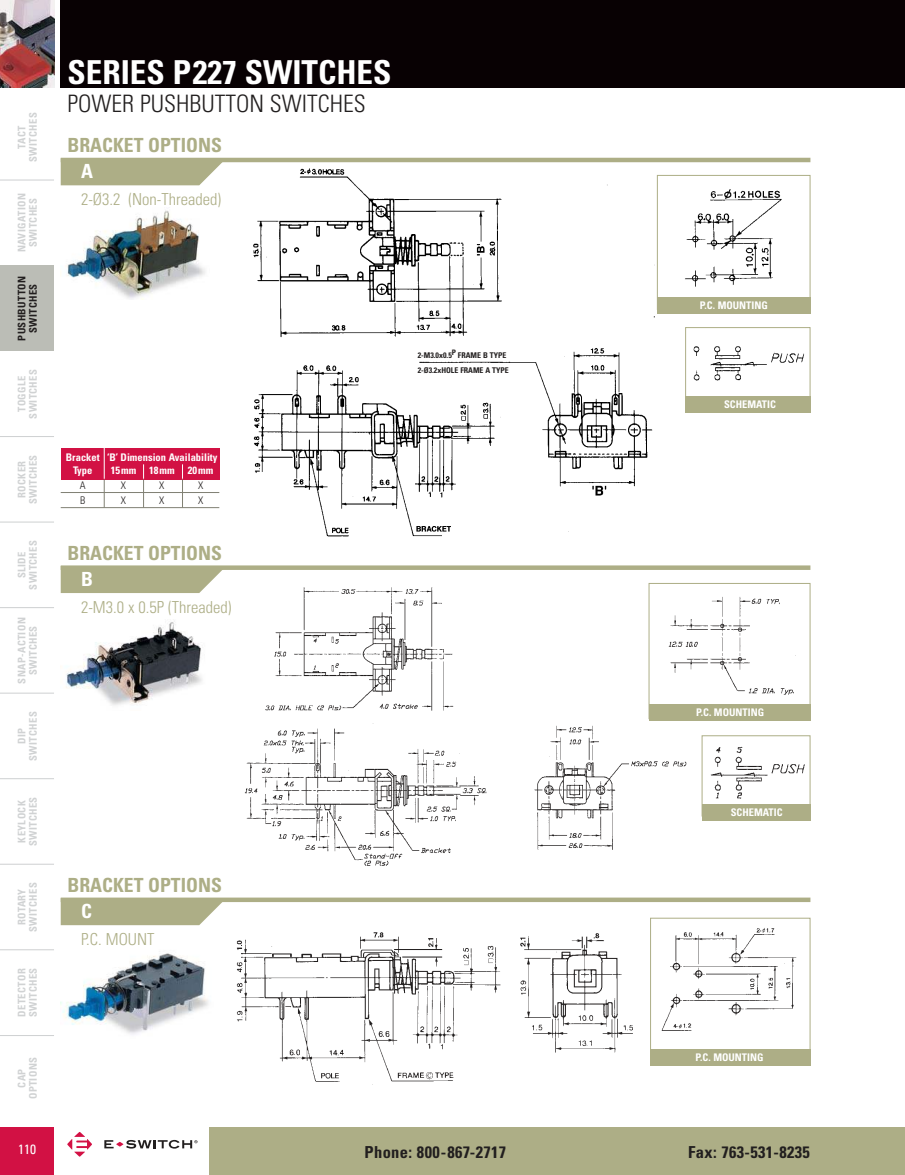
<style>
.page{position:relative;width:905px;height:1175px;background:#fff}
.page>*{position:absolute;margin:0;border:0;box-sizing:border-box;transform-origin:0 0}
.t1{font:700 condensed 33px "Univers";color:#fff}
.t2{font:300 condensed 24px "Univers";color:#221f1f}
.t3{font:700 condensed 19.5px "Univers";color:#adae86}
.t4{font:700 condensed 19.5px "Univers";color:#fff}
.t5{font:300 condensed 16.5px "Univers";color:#adae86}
.t6{font:700 condensed 16.5px "Univers";letter-spacing:.02em;color:#221f1f}
.t7{font:condensed 13.5px "Univers";color:#fff}
.t8{font:700 condensed 10.5px/11.2px "Univers";letter-spacing:.035em;color:#d0d2d3;text-align:center}
.t9{font:700 condensed 10.5px/13.5px "Univers";color:#fff}
.t10{font:700 condensed 10.5px/11.2px "Univers";letter-spacing:.035em;color:#221f1f;text-align:center}
.t11{font:300 condensed 10.5px "Univers";color:#221f1f}
.t12{font:700 condensed 7.8px/15px "Univers";color:#221f1f}
</style>
<div class="page">
<div style="left:0;top:265px;width:54px;height:86px;background:#bbbdb6"></div>
<div style="left:0;top:1127px;width:54px;height:47px;background:#d21144"></div>
<div style="left:209px;top:1127px;width:695px;height:47px;background:#adae86"></div>
<div style="left:61px;top:0;width:843px;height:88px;background:#080103"></div>
<img style="left:0;top:0;width:54px;height:88px">
<svg style="left:67px;top:1132px;width:25px;height:24px"></svg>
<svg style="left:104px;top:1139px;width:93px;height:9px"></svg>
<hr style="left:0;top:179px;width:54px;height:1px;background:#d0d2d3">
<hr style="left:0;top:436px;width:54px;height:1px;background:#d0d2d3">
<hr style="left:0;top:521px;width:54px;height:1px;background:#d0d2d3">
<hr style="left:0;top:607px;width:54px;height:1px;background:#d0d2d3">
<hr style="left:0;top:692px;width:54px;height:1px;background:#d0d2d3">
<hr style="left:0;top:778px;width:54px;height:1px;background:#d0d2d3">
<hr style="left:0;top:863px;width:54px;height:1px;background:#d0d2d3">
<hr style="left:0;top:949px;width:54px;height:1px;background:#d0d2d3">
<hr style="left:0;top:1035px;width:54px;height:1px;background:#d0d2d3">
<img style="left:520px;top:933px;width:113px;height:120px">
<img style="left:236px;top:932px;width:265px;height:153px">
<img style="left:66px;top:210px;width:139px;height:89px">
<svg style="left:61px;top:162px;width:165px;height:23px;background:#b4b590"></svg>
<hr style="left:61px;top:158px;width:749px;height:4px;background:#adae86">
<img style="left:66px;top:621px;width:136px;height:84px">
<svg style="left:61px;top:570px;width:161px;height:23px;background:#b2b38e"></svg>
<div style="left:61px;top:565px;width:749px;height:5px;background:#adae86"></div>
<img style="left:61px;top:953px;width:147px;height:82px">
<svg style="left:61px;top:902px;width:162px;height:23px;background:#b3b48f"></svg>
<div style="left:61px;top:897px;width:749px;height:5px;background:#adae86"></div>
<img style="left:685px;top:189px;width:97px;height:98px">
<div style="left:657px;top:175px;width:153px;height:135px;border:1px solid #adae86"></div>
<div style="left:657px;top:297px;width:153px;height:17px;background:#adae86"></div>
<img style="left:693px;top:346px;width:111px;height:35px">
<div style="left:685px;top:327px;width:125px;height:81px;border:1px solid #adae86"></div>
<div style="left:685px;top:396px;width:125px;height:16px;background:#adae86"></div>
<img style="left:668px;top:597px;width:128px;height:98px">
<div style="left:648px;top:583px;width:162px;height:136px;border:1px solid #adae86"></div>
<div style="left:648px;top:704px;width:162px;height:16px;background:#adae86"></div>
<img style="left:710px;top:746px;width:95px;height:53px">
<div style="left:701px;top:735px;width:109px;height:81px;border:1px solid #adae86"></div>
<div style="left:701px;top:804px;width:109px;height:16px;background:#adae86"></div>
<img style="left:661px;top:928px;width:136px;height:103px">
<div style="left:650px;top:917px;width:160px;height:144px;border:1px solid #adae86"></div>
<div style="left:650px;top:1049px;width:160px;height:16px;background:#adae86"></div>
<img style="left:265px;top:587px;width:189px;height:124px">
<img style="left:534px;top:720px;width:156px;height:130px">
<img style="left:253px;top:168px;width:401px;height:369px">
<img style="left:244px;top:723px;width:243px;height:143px">
<div style="left:61px;top:448px;width:158px;height:31px;background:#d21144"></div>
<hr style="left:61px;top:492px;width:158px;height:1px;background:#808073">
<hr style="left:61px;top:507px;width:158px;height:1px;background:#808073">
<svg style="left:104px;top:479px;width:1px;height:28px"></svg>
<hr style="left:104px;top:448px;width:1px;height:31px;background:#fff">
<svg style="left:143px;top:464px;width:1px;height:43px"></svg>
<svg style="left:182px;top:464px;width:1px;height:43px"></svg>
<p class="t8" style="left:17px;top:162px;width:51px;rotate:-90deg">TACT<br>SWITCHES</p>
<p class="t8" style="left:17px;top:252px;width:60px;rotate:-90deg">NAVIGATION<br>SWITCHES</p>
<p class="t10" style="left:17px;top:341px;width:66px;rotate:-90deg">PUSHBUTTON<br>SWITCHES</p>
<p class="t8" style="left:17px;top:418px;width:51px;rotate:-90deg">TOGGLE<br>SWITCHES</p>
<p class="t8" style="left:17px;top:504px;width:51px;rotate:-90deg">ROCKER<br>SWITCHES</p>
<p class="t8" style="left:17px;top:589px;width:51px;rotate:-90deg">SLIDE<br>SWITCHES</p>
<p class="t8" style="left:17px;top:683px;width:68px;rotate:-90deg">SNAP-ACTION<br>SWITCHES</p>
<p class="t8" style="left:17px;top:760px;width:51px;rotate:-90deg">DIP<br>SWITCHES</p>
<p class="t8" style="left:17px;top:846px;width:51px;rotate:-90deg">KEYLOCK<br>SWITCHES</p>
<p class="t8" style="left:17px;top:931px;width:51px;rotate:-90deg">ROTARY<br>SWITCHES</p>
<p class="t8" style="left:17px;top:1017px;width:51px;text-align:left;rotate:-90deg">DETECTOR<br>SWITCHES</p>
<p class="t8" style="left:17px;top:1099px;width:43px;rotate:-90deg">CAP<br>OPTIONS</p>
<p class="t7" style="left:18px;top:1143px;width:19px">110</p>
<h1 class="t1" style="left:68px;top:59px;width:325px">SERIES P227 SWITCHES</h1>
<h2 class="t2" style="left:67px;top:94px;width:300px">POWER PUSHBUTTON SWITCHES</h2>
<h3 class="t3" style="left:68px;top:137px;width:156px">BRACKET OPTIONS</h3>
<h3 class="t4" style="left:81px;top:164px;width:13px">A</h3>
<h3 class="t5" style="left:81px;top:192px;width:141px">2-Ø3.2 (Non-Threaded)</h3>
<p class="t9" style="left:73px;top:451px;width:146px;text-indent:-7px">Bracket ‘B’ Dimension Availability<br>Type</p>
<p class="t9" style="left:111px;top:464px;width:65px">15mm 18mm</p>
<p class="t9" style="left:188px;top:464px;width:27px">20mm</p>
<p class="t11" style="left:80px;top:481px;width:7px">A</p>
<p class="t11" style="left:121px;top:481px;width:7px">X</p>
<p class="t11" style="left:159px;top:481px;width:7px">X</p>
<p class="t11" style="left:198px;top:481px;width:7px">X</p>
<p class="t11" style="left:80px;top:496px;width:7px">B</p>
<p class="t11" style="left:121px;top:496px;width:7px">X</p>
<p class="t11" style="left:159px;top:496px;width:7px">X</p>
<p class="t11" style="left:198px;top:496px;width:7px">X</p>
<h3 class="t3" style="left:68px;top:545px;width:156px">BRACKET OPTIONS</h3>
<h3 class="t4" style="left:81px;top:571px;width:13px">B</h3>
<h3 class="t5" style="left:81px;top:600px;width:152px">2-M3.0 x 0.5P (Threaded)</h3>
<h3 class="t3" style="left:68px;top:877px;width:156px">BRACKET OPTIONS</h3>
<h3 class="t4" style="left:81px;top:903px;width:12px">C</h3>
<h3 class="t5" style="left:81px;top:932px;width:75px">P.C. MOUNT</h3>
<p class="t12" style="left:418px;top:348px;width:93px">2-M3.0x0.5<sup>P</sup> FRAME B TYPE<br>2-Ø3.2xHOLE FRAME A TYPE</p>
<p class="t9" style="left:700px;top:299px;width:69px">P.C. MOUNTING</p>
<p class="t9" style="left:724px;top:398px;width:53px">SCHEMATIC</p>
<p class="t9" style="left:696px;top:706px;width:69px">P.C. MOUNTING</p>
<p class="t9" style="left:730px;top:806px;width:53px">SCHEMATIC</p>
<p class="t9" style="left:695px;top:1051px;width:69px">P.C. MOUNTING</p>
<h3 class="t6" style="left:364px;top:1145px;width:143px">Phone: 800-867-2717</h3>
<h3 class="t6" style="left:688px;top:1145px;width:123px">Fax: 763-531-8235</h3>
</div>
